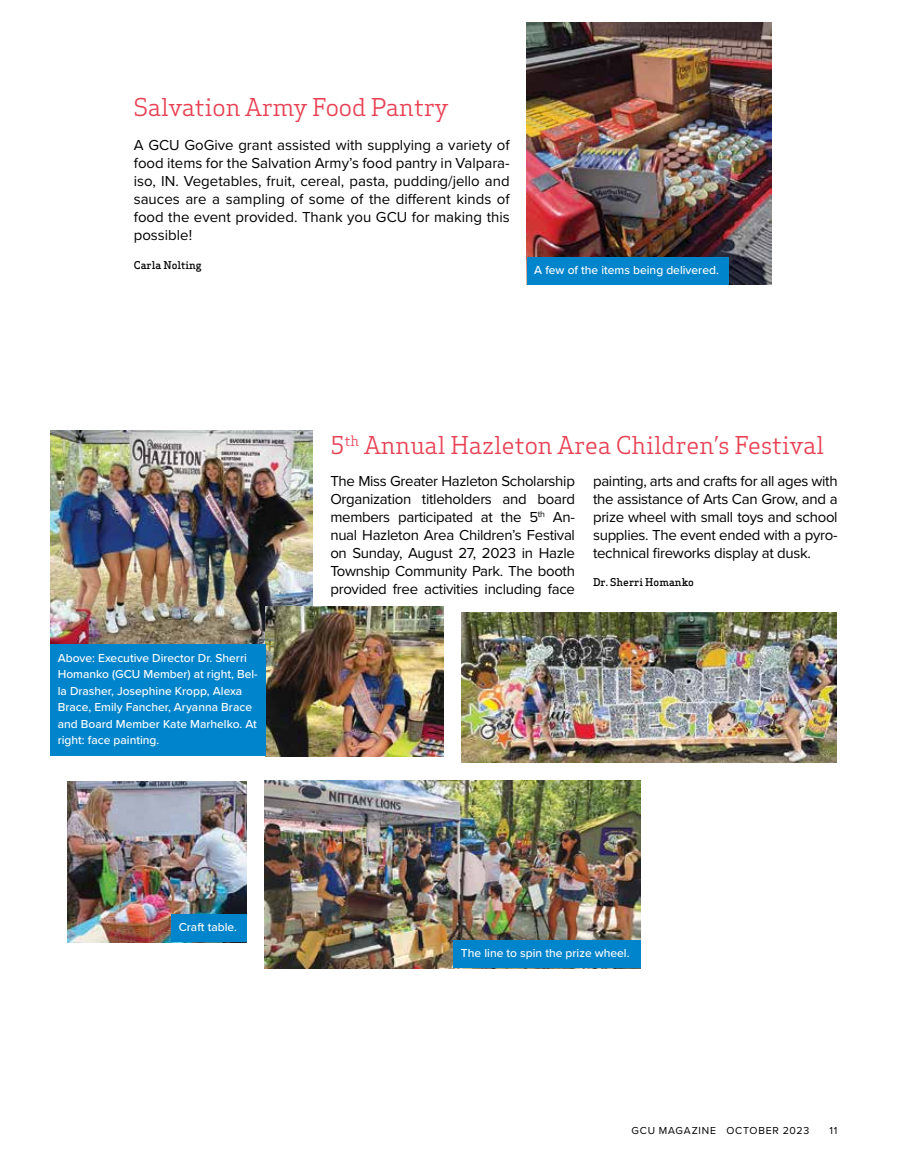
<style>
.page{position:relative;width:905px;height:1175px;background:#fff}
.page>*{position:absolute;margin:0;border:0;box-sizing:border-box;transform-origin:0 0}
.t1{font:24px "Apex Serif";color:#e84154}
.t2{font:15px/18px "Proxima Nova";letter-spacing:-.02em;color:#000;text-align:justify}
.t3{font:500 12px/16.5px "Proxima Nova";color:#fff}
.t4{font:500 10.5px "Apex Serif";color:#000}
.t5{font:10.5px "Proxima Nova";letter-spacing:.075em;color:#000}
</style>
<div class="page">
<img style="left:526px;top:23px;width:245px;height:262px">
<img style="left:265px;top:780px;width:375px;height:188px">
<img style="left:462px;top:612px;width:374px;height:151px">
<img style="left:68px;top:781px;width:179px;height:161px">
<img style="left:50px;top:430px;width:262px;height:215px">
<img style="left:265px;top:606px;width:178px;height:150px">
<div style="left:527px;top:256px;width:201px;height:28px;background:#0084cb"></div>
<div style="left:50px;top:645px;width:215px;height:111px;background:#0084cb"></div>
<div style="left:171px;top:914px;width:76px;height:28px;background:#0084cb"></div>
<div style="left:453px;top:940px;width:187px;height:28px;background:#0084cb"></div>
<h1 class="t1" style="left:134px;top:92px;width:316px">Salvation Army Food Pantry</h1>
<p class="t2" style="left:134px;top:135px;width:377px">A GCU GoGive grant assisted with supplying a variety of food items for the Salvation Army’s food pantry in Valpara&shy;iso, IN. Vegetables, fruit, cereal, pasta, pudding/jello and sauces are a sampling of some of the different kinds of food the event provided. Thank you GCU for making this possible!</p>
<p class="t4" style="left:134px;top:258px;width:69px">Carla Nolting</p>
<p class="t3" style="left:534px;top:261px;width:186px">A few of the items being delivered.</p>
<p class="t3" style="left:58px;top:649px;width:202px">Above: Executive Director Dr. Sherri Homanko (GCU Member) at right, Bel&shy;la Drasher, Josephine Kropp, Alexa Brace, Emily Fancher, Aryanna Brace and Board Member Kate Marhelko. At right: face painting.</p>
<p class="t3" style="left:179px;top:918px;width:60px">Craft table.</p>
<h1 class="t1" style="left:330px;top:429px;width:495px">5<sup>th</sup> Annual Hazleton Area Children’s Festival</h1>
<p class="t2" style="left:593px;top:471px;width:246px">painting, arts and crafts for all ages with the assistance of Arts Can Grow, and a prize wheel with small toys and school supplies. The event ended with a pyro&shy;technical fireworks display at dusk.</p>
<p class="t4" style="left:593px;top:576px;width:102px">Dr. Sherri Homanko</p>
<p class="t2" style="left:330px;top:471px;width:246px">The Miss Greater Hazleton Scholarship Organization titleholders and board members participated at the 5<sup>th</sup> An&shy;nual Hazleton Area Children’s Festival on Sunday, August 27, 2023 in Hazle Township Community Park. The booth provided free activities including face</p>
<p class="t3" style="left:461px;top:944px;width:170px">The line to spin the prize wheel.</p>
<p class="t5" style="left:631px;top:1123px;width:179px">GCU MAGAZINE OCTOBER 2023</p>
<p class="t5" style="left:829px;top:1123px;width:9px">11</p>
</div>
